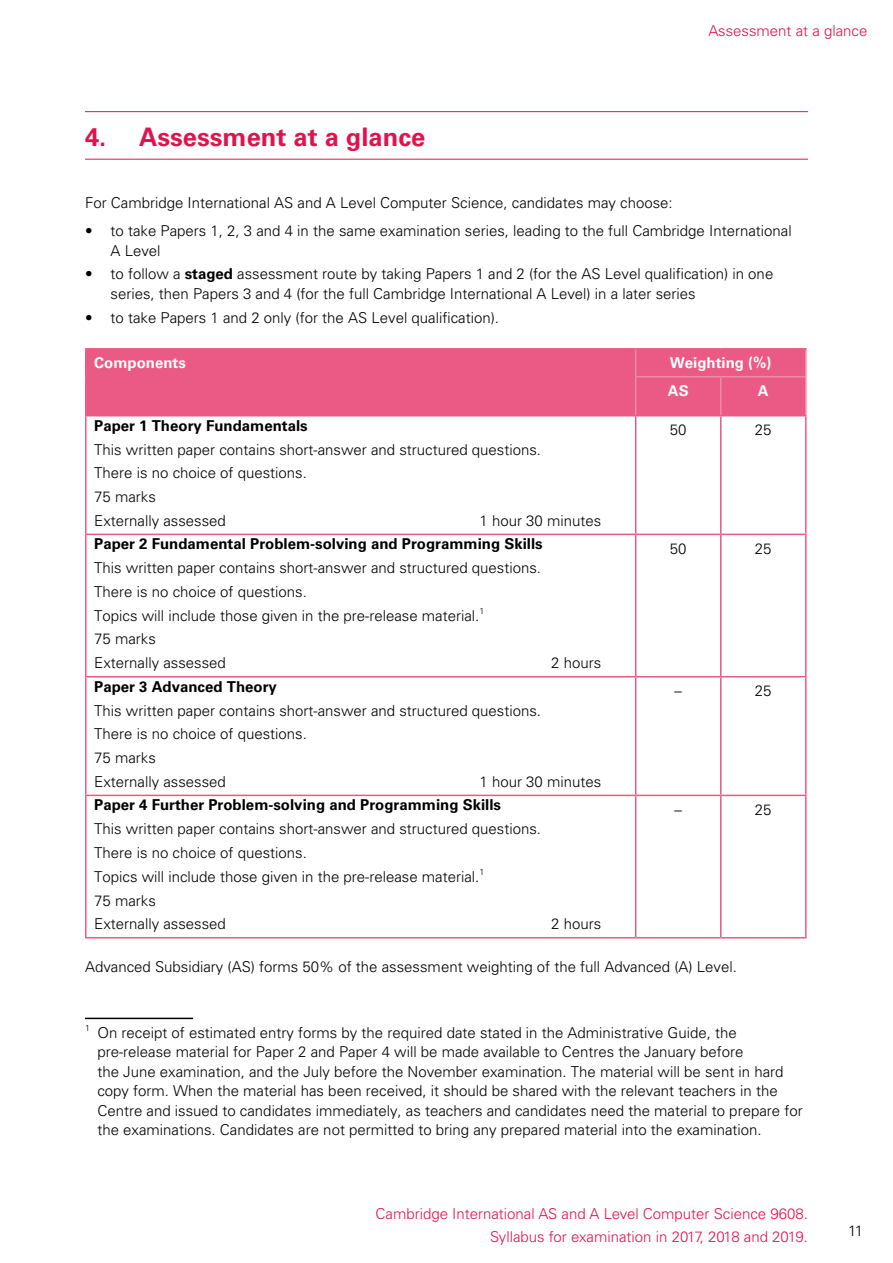
<style>
.page{position:relative;width:893px;height:1263px;background:#fff}
.page>*{position:absolute;margin:0;border:0;box-sizing:border-box;transform-origin:0 0}
.t1{font:700 25.5px "Univers LT Std";color:#e1134f}
.t2{font:300 15px/23.7px "Univers LT Std";color:#000}
.t3{font:700 15px "Univers LT Std";color:#000}
.t4{font:300 15px/22.5px "Univers LT Std";color:#e1134f;text-align:right}
.t5{font:700 15px/27.9px "Univers LT Std";color:#fff}
.t6{font:300 8.7px "Univers LT Std";color:#000}
.s1{font-weight:700}
</style>
<div class="page">
<hr style="left:85px;top:111px;width:723px;height:1px;background:#e1134f">
<hr style="left:85px;top:159px;width:723px;height:1px;background:#e1134f">
<div style="left:87px;top:350px;width:718px;height:65px;background:#ea5a84"></div>
<hr style="left:635px;top:376px;width:86px;height:1px;background:#f089a7">
<hr style="left:721px;top:376px;width:85px;height:1px;background:#f089a7">
<hr style="left:85px;top:416px;width:2px;height:118px;background:#ea5a84">
<hr style="left:635px;top:416px;width:1px;height:118px;background:#ea5a84">
<hr style="left:720px;top:416px;width:1px;height:118px;background:#ea5a84">
<hr style="left:805px;top:416px;width:1px;height:118px;background:#ea5a84">
<hr style="left:85px;top:535px;width:2px;height:141px;background:#ea5a84">
<hr style="left:85px;top:534px;width:551px;height:1px;background:#ea5a84">
<hr style="left:635px;top:535px;width:1px;height:141px;background:#ea5a84">
<hr style="left:636px;top:534px;width:85px;height:1px;background:#ea5a84">
<hr style="left:720px;top:535px;width:1px;height:141px;background:#ea5a84">
<hr style="left:805px;top:535px;width:1px;height:141px;background:#ea5a84">
<hr style="left:721px;top:534px;width:85px;height:1px;background:#ea5a84">
<hr style="left:85px;top:677px;width:2px;height:118px;background:#ea5a84">
<hr style="left:85px;top:676px;width:551px;height:1px;background:#ea5a84">
<hr style="left:635px;top:677px;width:1px;height:118px;background:#ea5a84">
<hr style="left:636px;top:676px;width:85px;height:1px;background:#ea5a84">
<hr style="left:85px;top:348px;width:551px;height:2px;background:#ea5a84">
<hr style="left:85px;top:415px;width:551px;height:1px;background:#ea5a84">
<hr style="left:636px;top:415px;width:85px;height:1px;background:#ea5a84">
<hr style="left:721px;top:415px;width:85px;height:1px;background:#ea5a84">
<hr style="left:85px;top:350px;width:2px;height:27px;background:#ea5a84">
<hr style="left:85px;top:377px;width:2px;height:38px;background:#ea5a84">
<svg style="left:805px;top:350px;width:1px;height:26px"></svg>
<hr style="left:635px;top:377px;width:1px;height:38px;background:#f089a7">
<hr style="left:720px;top:377px;width:1px;height:38px;background:#f089a7">
<hr style="left:805px;top:377px;width:1px;height:38px;background:#f089a7">
<hr style="left:636px;top:348px;width:85px;height:2px;background:#ea5a84">
<hr style="left:721px;top:348px;width:85px;height:2px;background:#ea5a84">
<svg style="left:635px;top:350px;width:1px;height:26px"></svg>
<hr style="left:720px;top:677px;width:1px;height:118px;background:#ea5a84">
<hr style="left:805px;top:677px;width:1px;height:118px;background:#ea5a84">
<hr style="left:721px;top:676px;width:85px;height:1px;background:#ea5a84">
<hr style="left:85px;top:796px;width:2px;height:141px;background:#ea5a84">
<hr style="left:85px;top:795px;width:551px;height:1px;background:#ea5a84">
<hr style="left:85px;top:937px;width:551px;height:1px;background:#ea5a84">
<hr style="left:635px;top:796px;width:1px;height:141px;background:#ea5a84">
<hr style="left:636px;top:795px;width:85px;height:1px;background:#ea5a84">
<hr style="left:636px;top:937px;width:85px;height:1px;background:#ea5a84">
<hr style="left:720px;top:796px;width:1px;height:141px;background:#ea5a84">
<hr style="left:805px;top:796px;width:1px;height:141px;background:#ea5a84">
<hr style="left:721px;top:795px;width:85px;height:1px;background:#ea5a84">
<hr style="left:721px;top:937px;width:85px;height:1px;background:#ea5a84">
<hr style="left:85px;top:1018px;width:108px;height:1px;background:#000">
<h1 class="t1" style="left:85px;top:122px;width:342px">4. Assessment at a glance</h1>
<p class="t4" style="left:708px;top:20px;width:160px">Assessment at a glance</p>
<p class="t2" style="left:85px;top:191px;width:589px">For Cambridge International AS and A Level Computer Science, candidates may choose:</p>
<p class="t2" style="left:111px;top:221px;width:683px;line-height:19.5px;text-indent:-26px">• to take Papers 1, 2, 3 and 4 in the same examination series, leading to the full Cambridge International<br>A Level</p>
<p class="t2" style="left:111px;top:264px;width:664px;line-height:19.5px;text-indent:-26px">• to follow a <span class="s1">staged</span> assessment route by taking Papers 1 and 2 (for the AS Level qualification) in one series, then Papers 3 and 4 (for the full Cambridge International A Level) in a later series</p>
<p class="t2" style="left:85px;top:305px;width:415px">• to take Papers 1 and 2 only (for the AS Level qualification).</p>
<p class="t5" style="left:94px;top:349px;width:93px">Components</p>
<p class="t5" style="left:668px;top:349px;width:105px">Weighting (%)<br>AS</p>
<p class="t5" style="left:758px;top:377px;width:12px">A</p>
<p class="t3" style="left:94px;top:417px;width:215px">Paper 1 Theory Fundamentals</p>
<p class="t2" style="left:94px;top:437px;width:448px">This written paper contains short-answer and structured questions.<br>There is no choice of questions.<br>75 marks<br>Externally assessed</p>
<p class="t2" style="left:480px;top:509px;width:123px">1 hour 30 minutes</p>
<p class="t3" style="left:94px;top:535px;width:450px">Paper 2 Fundamental Problem-solving and Programming Skills</p>
<p class="t2" style="left:94px;top:556px;width:448px">This written paper contains short-answer and structured questions.<br>There is no choice of questions.<br>Topics will include those given in the pre-release material.<sup>1<br></sup>75 marks<br>Externally assessed</p>
<p class="t2" style="left:551px;top:651px;width:52px">2 hours</p>
<p class="t3" style="left:94px;top:678px;width:184px">Paper 3 Advanced Theory</p>
<p class="t2" style="left:94px;top:698px;width:448px">This written paper contains short-answer and structured questions.<br>There is no choice of questions.<br>75 marks<br>Externally assessed</p>
<p class="t2" style="left:480px;top:770px;width:123px">1 hour 30 minutes</p>
<p class="t3" style="left:94px;top:796px;width:408px">Paper 4 Further Problem-solving and Programming Skills</p>
<p class="t2" style="left:94px;top:817px;width:448px">This written paper contains short-answer and structured questions.<br>There is no choice of questions.<br>Topics will include those given in the pre-release material.<sup>1<br></sup>75 marks<br>Externally assessed</p>
<p class="t2" style="left:551px;top:912px;width:52px">2 hours</p>
<p class="t2" style="left:670px;top:418px;width:18px">50</p>
<p class="t2" style="left:755px;top:418px;width:18px">25</p>
<p class="t2" style="left:670px;top:536px;width:18px">50</p>
<p class="t2" style="left:755px;top:536px;width:18px">25</p>
<p class="t2" style="left:674px;top:679px;width:9px">–</p>
<p class="t2" style="left:755px;top:679px;width:18px">25</p>
<p class="t2" style="left:674px;top:797px;width:9px">–</p>
<p class="t2" style="left:755px;top:797px;width:18px">25</p>
<p class="t2" style="left:85px;top:954px;width:653px">Advanced Subsidiary (AS) forms 50% of the assessment weighting of the full Advanced (A) Level.</p>
<p class="t6" style="left:85px;top:1023px;width:6px">1</p>
<p class="t2" style="left:97px;top:1023px;width:707px;line-height:19.5px">On receipt of estimated entry forms by the required date stated in the Administrative Guide, the pre-release material for Paper 2 and Paper 4 will be made available to Centres the January before<br>the June examination, and the July before the November examination. The material will be sent in hard copy form. When the material has been received, it should be shared with the relevant teachers in the Centre and issued to candidates immediately, as teachers and candidates need the material to prepare for the examinations. Candidates are not permitted to bring any prepared material into the examination.</p>
<p class="t4" style="left:376px;top:1202px;width:434px">Cambridge International AS and A Level Computer Science 9608.<br>Syllabus for examination in 2017, 2018 and 2019.</p>
<p class="t2" style="left:848px;top:1218px;width:16px">11</p>
</div>
